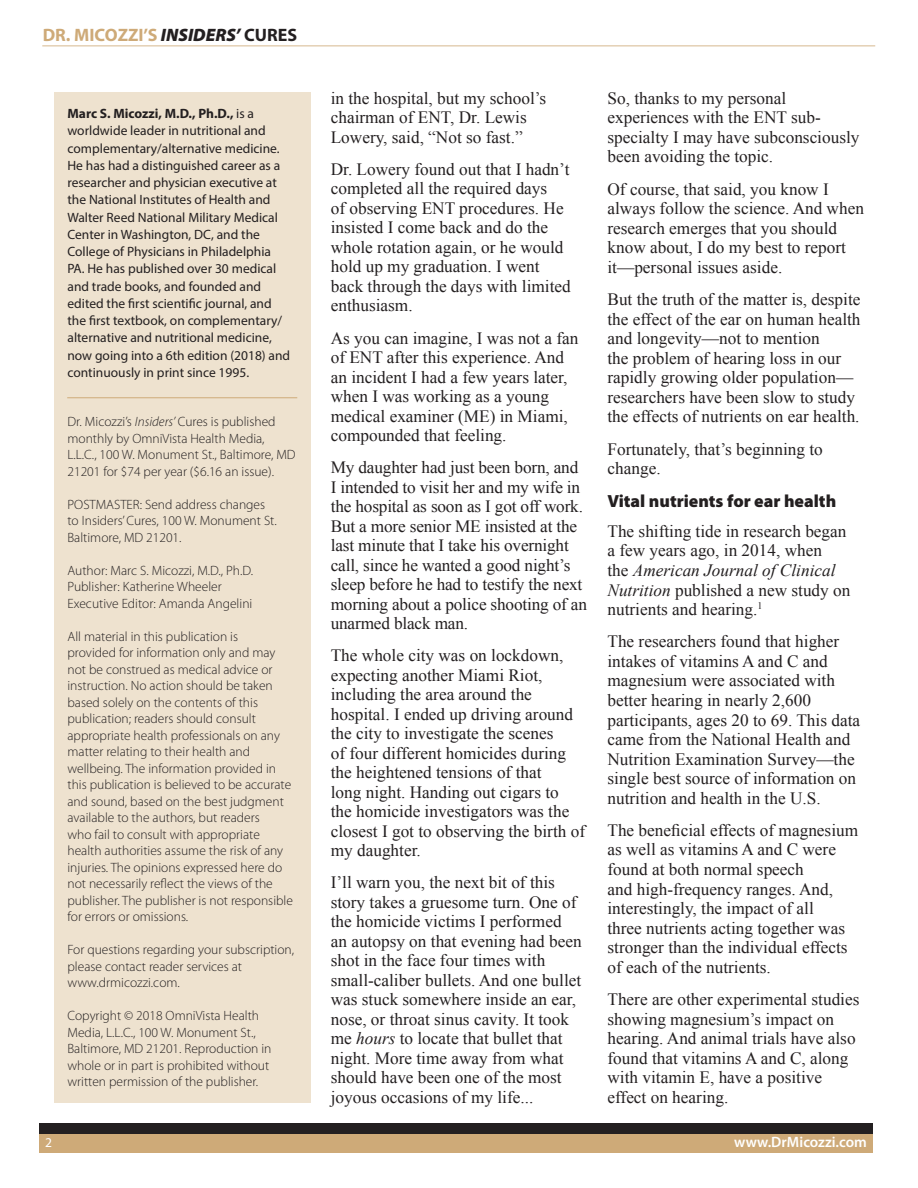
<style>
.page{position:relative;width:918px;height:1188px;background:#fff}
.page>*{position:absolute;margin:0;border:0;box-sizing:border-box;transform-origin:0 0}
.t1{font:700 18px "Myriad Pro";color:#ceaa78}
.Subhead{font:900 17.7px "Myriad Pro";color:#231f20}
.t2{font:17.25px/19.5px "Times New Roman";color:#231f20}
.t3{font:600 15px "Myriad Pro";color:#fff}
.t4{font:300 13.5px/16.5px "Myriad Pro";color:#231f20}
.t5{font:13.5px/17.2px "Myriad Pro";color:#231f20}
.t6{font:13.5px "Myriad Pro";color:#fff}
.s1{font-weight:900;font-style:italic;color:#231f20}
.s2{color:#231f20}
.s3{font-weight:700}
.s4{font-style:italic}
</style>
<div class="page">
<hr style="left:42px;top:45px;width:833px;height:2px;background:#e4d0b4">
<div style="left:39px;top:1128px;width:834px;height:25px;background:#ceaa78"></div>
<div style="left:39px;top:1123px;width:834px;height:11px;background:#231f20"></div>
<div style="left:54px;top:92px;width:256px;height:1011px;background:#eee2cf"></div>
<hr style="left:67px;top:397px;width:230px;height:1px;background:#ceaa78">
<p class="t1" style="left:43px;top:23px;width:256px">DR. MICOZZI’S <span class="s1">INSIDERS’</span> <span class="s2">CURES</span></p>
<p class="t5" style="left:68px;top:105px;width:200px"><span class="s3">Marc S. Micozzi, M.D., Ph.D.,</span> is a worldwide leader in nutritional and</p>
<p class="t5" style="left:68px;top:139px;width:214px">complementary/alternative medicine.</p>
<p class="t5" style="left:68px;top:157px;width:214px">He has had a distinguished career as a</p>
<p class="t5" style="left:68px;top:174px;width:211px">researcher and physician executive at</p>
<p class="t5" style="left:68px;top:191px;width:205px">the National Institutes of Health and</p>
<p class="t5" style="left:68px;top:208px;width:212px">Walter Reed National Military Medical</p>
<p class="t5" style="left:68px;top:226px;width:194px">Center in Washington, DC, and the</p>
<p class="t5" style="left:68px;top:243px;width:205px">College of Physicians in Philadelphia</p>
<p class="t5" style="left:68px;top:260px;width:210px">PA. He has published over 30 medical</p>
<p class="t5" style="left:68px;top:277px;width:195px">and trade books, and founded and</p>
<p class="t5" style="left:68px;top:295px;width:206px">edited the first scientific journal, and</p>
<p class="t5" style="left:68px;top:312px;width:216px">the first textbook, on complementary/</p>
<p class="t5" style="left:68px;top:329px;width:206px">alternative and nutritional medicine,</p>
<p class="t5" style="left:68px;top:346px;width:224px">now going into a 6th edition (2018) and</p>
<p class="t5" style="left:68px;top:364px;width:183px">continuously in print since 1995.</p>
<p class="t4" style="left:68px;top:414px;width:230px">Dr. Micozzi’s <span class="s4">Insiders’</span> Cures is published monthly by OmniVista Health Media, L.L.C., 100 W. Monument St., Baltimore, MD 21201 for $74 per year ($6.16 an issue).</p>
<p class="t4" style="left:68px;top:496px;width:199px">POSTMASTER: Send address changes</p>
<p class="t4" style="left:68px;top:513px;width:211px">to Insiders’ Cures, 100 W. Monument St.</p>
<p class="t4" style="left:68px;top:529px;width:116px">Baltimore, MD 21201.</p>
<p class="t4" style="left:68px;top:562px;width:187px">Author: Marc S. Micozzi, M.D., Ph.D.</p>
<p class="t4" style="left:68px;top:579px;width:156px">Publisher: Katherine Wheeler</p>
<p class="t4" style="left:68px;top:595px;width:186px">Executive Editor: Amanda Angelini</p>
<p class="t4" style="left:68px;top:628px;width:172px">All material in this publication is</p>
<p class="t4" style="left:68px;top:645px;width:210px">provided for information only and may</p>
<p class="t4" style="left:68px;top:661px;width:207px">not be construed as medical advice or</p>
<p class="t4" style="left:68px;top:678px;width:207px">instruction. No action should be taken</p>
<p class="t4" style="left:68px;top:694px;width:192px">based solely on the contents of this</p>
<p class="t4" style="left:68px;top:711px;width:190px">publication; readers should consult</p>
<p class="t4" style="left:68px;top:727px;width:214px">appropriate health professionals on any</p>
<p class="t4" style="left:68px;top:744px;width:225px">matter relating to their health and wellbeing. The information provided in this publication is believed to be accurate</p>
<p class="t4" style="left:68px;top:793px;width:218px">and sound, based on the best judgment</p>
<p class="t4" style="left:68px;top:810px;width:194px">available to the authors, but readers</p>
<p class="t4" style="left:68px;top:826px;width:194px">who fail to consult with appropriate</p>
<p class="t4" style="left:68px;top:843px;width:217px">health authorities assume the risk of any</p>
<p class="t4" style="left:68px;top:859px;width:216px">injuries. The opinions expressed here do</p>
<p class="t4" style="left:68px;top:876px;width:207px">not necessarily reflect the views of the</p>
<p class="t4" style="left:68px;top:892px;width:227px">publisher. The publisher is not responsible</p>
<p class="t4" style="left:68px;top:909px;width:122px">for errors or omissions.</p>
<p class="t4" style="left:68px;top:942px;width:228px">For questions regarding your subscription,</p>
<p class="t4" style="left:68px;top:958px;width:176px">please contact reader services at www.drmicozzi.com.</p>
<p class="t4" style="left:68px;top:1008px;width:193px">Copyright © 2018 OmniVista Health</p>
<p class="t4" style="left:68px;top:1024px;width:190px">Media, L.L.C., 100 W. Monument St.,</p>
<p class="t4" style="left:68px;top:1041px;width:206px">Baltimore, MD 21201. Reproduction in</p>
<p class="t4" style="left:68px;top:1057px;width:203px">whole or in part is prohibited without</p>
<p class="t4" style="left:68px;top:1074px;width:192px">written permission of the publisher.</p>
<p class="t2" style="left:331px;top:88px;width:217px">in the hospital, but my school’s chairman of ENT, Dr. Lewis<br>Lowery, said, “Not so fast.”</p>
<p class="t2" style="left:331px;top:159px;width:242px">Dr. Lowery found out that I hadn’t completed all the required days<br>of observing ENT procedures. He insisted I come back and do the whole rotation again, or he would hold up my graduation. I went back through the days with limited enthusiasm.</p>
<p class="t2" style="left:331px;top:328px;width:249px">As you can imagine, I was not a fan of ENT after this experience. And an incident I had a few years later, when I was working as a young medical examiner (ME) in Miami, compounded that feeling.</p>
<p class="t2" style="left:331px;top:458px;width:258px">My daughter had just been born, and I intended to visit her and my wife in the hospital as soon as I got off work.<br>But a more senior ME insisted at the last minute that I take his overnight call, since he wanted a good night’s sleep before he had to testify the next morning about a police shooting of an unarmed black man.</p>
<p class="t2" style="left:331px;top:646px;width:256px">The whole city was on lockdown, expecting another Miami Riot, including the area around the hospital. I ended up driving around the city to investigate the scenes<br>of four different homicides during the heightened tensions of that<br>long night. Handing out cigars to<br>the homicide investigators was the closest I got to observing the birth of my daughter.</p>
<p class="t2" style="left:331px;top:873px;width:253px">I’ll warn you, the next bit of this story takes a gruesome turn. One of the homicide victims I performed an autopsy on that evening had been shot in the face four times with small-caliber bullets. And one bullet was stuck somewhere inside an ear, nose, or throat sinus cavity. It took me <span class="s4">hours</span> to locate that bullet that night. More time away from what should have been one of the most joyous occasions of my life...</p>
<p class="t2" style="left:608px;top:88px;width:254px">So, thanks to my personal experiences with the ENT sub&shy;specialty I may have subconsciously been avoiding the topic.</p>
<p class="t2" style="left:608px;top:179px;width:258px">Of course, that said, you know I always follow the science. And when research emerges that you should know about, I do my best to report it—personal issues aside.</p>
<p class="t2" style="left:608px;top:289px;width:255px">But the truth of the matter is, despite the effect of the ear on human health and longevity—not to mention<br>the problem of hearing loss in our rapidly growing older population— researchers have been slow to study the effects of nutrients on ear health.</p>
<p class="t2" style="left:608px;top:439px;width:217px">Fortunately, that’s beginning to change.</p>
<p class="Subhead" style="left:608px;top:491px;width:230px">Vital nutrients for ear health</p>
<p class="t2" style="left:608px;top:521px;width:244px">The shifting tide in research began a few years ago, in 2014, when<br>the <span class="s4">American Journal of Clinical<br>Nutrition</span> published a new study on nutrients and hearing.<sup>1</sup></p>
<p class="t2" style="left:608px;top:632px;width:254px">The researchers found that higher intakes of vitamins A and C and magnesium were associated with better hearing in nearly 2,600 participants, ages 20 to 69. This data came from the National Health and Nutrition Examination Survey—the single best source of information on nutrition and health in the U.S.</p>
<p class="t2" style="left:608px;top:820px;width:252px">The beneficial effects of magnesium as well as vitamins A and C were found at both normal speech<br>and high-frequency ranges. And, interestingly, the impact of all<br>three nutrients acting together was stronger than the individual effects of each of the nutrients.</p>
<p class="t2" style="left:608px;top:989px;width:253px">There are other experimental studies showing magnesium’s impact on hearing. And animal trials have also found that vitamins A and C, along with vitamin E, have a positive effect on hearing.</p>
<p class="t6" style="left:45px;top:1134px;width:8px">2</p>
<p class="t3" style="left:734px;top:1133px;width:134px">www.DrMicozzi.com</p>
</div>
